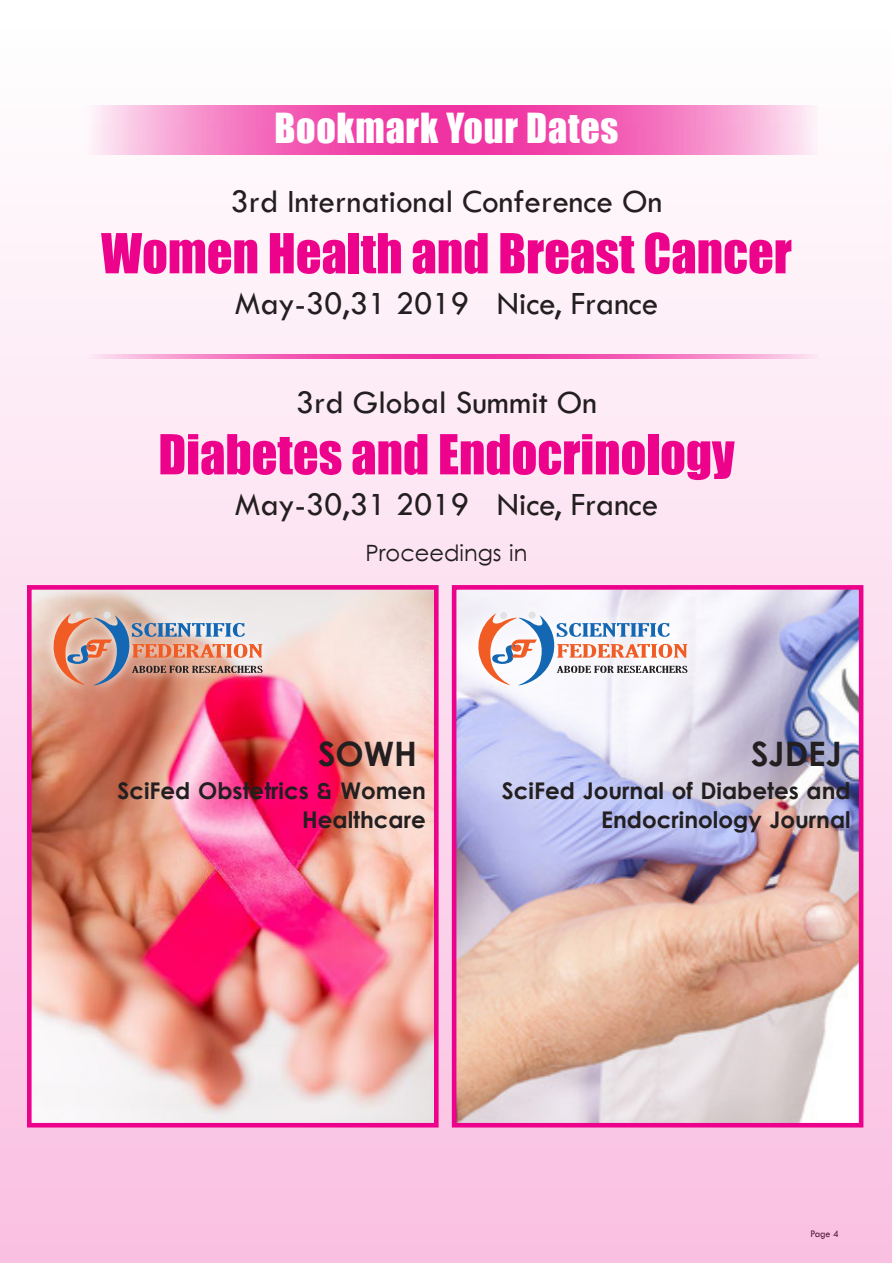
<style>
.page{position:relative;width:893px;height:1263px;background:#fff}
.page>*{position:absolute;margin:0;border:0;box-sizing:border-box;transform-origin:0 0}
.t1{font:51px "Impact";color:#ed028c}
.t2{font:38.1px "Impact";letter-spacing:.02em;color:#fff}
.t3{font:700 33.75px "Levenim";color:#231f20}
.t4{font:33.6px "Tw Cen";color:#231f20}
.t5{font:700 22.95px/29.1px "Levenim";color:#231f20;text-align:right}
.t6{font:22.5px "Levenim";color:#231f20}
.t7{font:10.5px "Tw Cen";color:#231f20;scale:.95 1}
</style>
<div class="page">
<div style="left:0;top:0;width:891px;height:1263px;background:linear-gradient(to bottom,#fff,#fac0e2)"></div>
<svg style="left:75px;top:105px;width:742px;height:50px;background:#f477c0"></svg>
<svg style="left:75px;top:354px;width:742px;height:5px;background:#f471be"></svg>
<img style="left:33px;top:591px;width:400px;height:530px">
<div style="left:27px;top:585px;width:412px;height:542px;border:5px solid #ed028c"></div>
<img style="left:458px;top:591px;width:399px;height:530px">
<div style="left:452px;top:585px;width:411px;height:542px;border:5px solid #ed028c"></div>
<svg style="left:44px;top:602px;width:228px;height:93px;background:#e4aba9"></svg>
<div style="left:75px;top:612px;width:7px;height:7px;background:#e0e3e4;border-radius:50%"></div>
<div style="left:104px;top:611px;width:7px;height:8px;background:#e0e3e4;border-radius:50%"></div>
<img style="left:54px;top:614px;width:209px;height:71px">
<svg style="left:469px;top:602px;width:228px;height:93px;fill:#f5f4fa"></svg>
<div style="left:500px;top:612px;width:7px;height:7px;background:#e0e3e4;border-radius:50%"></div>
<div style="left:528px;top:611px;width:8px;height:8px;background:#e0e3e4;border-radius:50%"></div>
<svg style="left:478px;top:614px;width:209px;height:71px"></svg>
<p class="t2" style="left:274px;top:99px;width:346px">Bookmark Your Dates</p>
<p class="t4" style="left:231px;top:181px;width:433px">3rd International Conference On</p>
<p class="t1" style="left:101px;top:214px;width:692px">Women Health and Breast Cancer</p>
<p class="t4" style="left:235px;top:283px;width:425px">May-30,31 2019 Nice, France</p>
<p class="t4" style="left:296px;top:382px;width:303px">3rd Global Summit On</p>
<p class="t1" style="left:158px;top:415px;width:578px">Diabetes and Endocrinology</p>
<p class="t4" style="left:235px;top:484px;width:425px">May-30,31 2019 Nice, France</p>
<p class="t6" style="left:366px;top:540px;width:163px">Proceedings in</p>
<p class="t3" style="left:318px;top:734px;width:101px">SOWH</p>
<p class="t3" style="left:751px;top:734px;width:93px">SJDEJ</p>
<p class="t5" style="left:117px;top:778px;width:310px">SciFed Obstetrics &amp; Women<br>Healthcare</p>
<p class="t5" style="left:502px;top:778px;width:350px">SciFed Journal of Diabetes and<br>Endocrinology Journal</p>
<p class="t7" style="left:811px;top:1227px;width:31px">Page 4</p>
</div>
